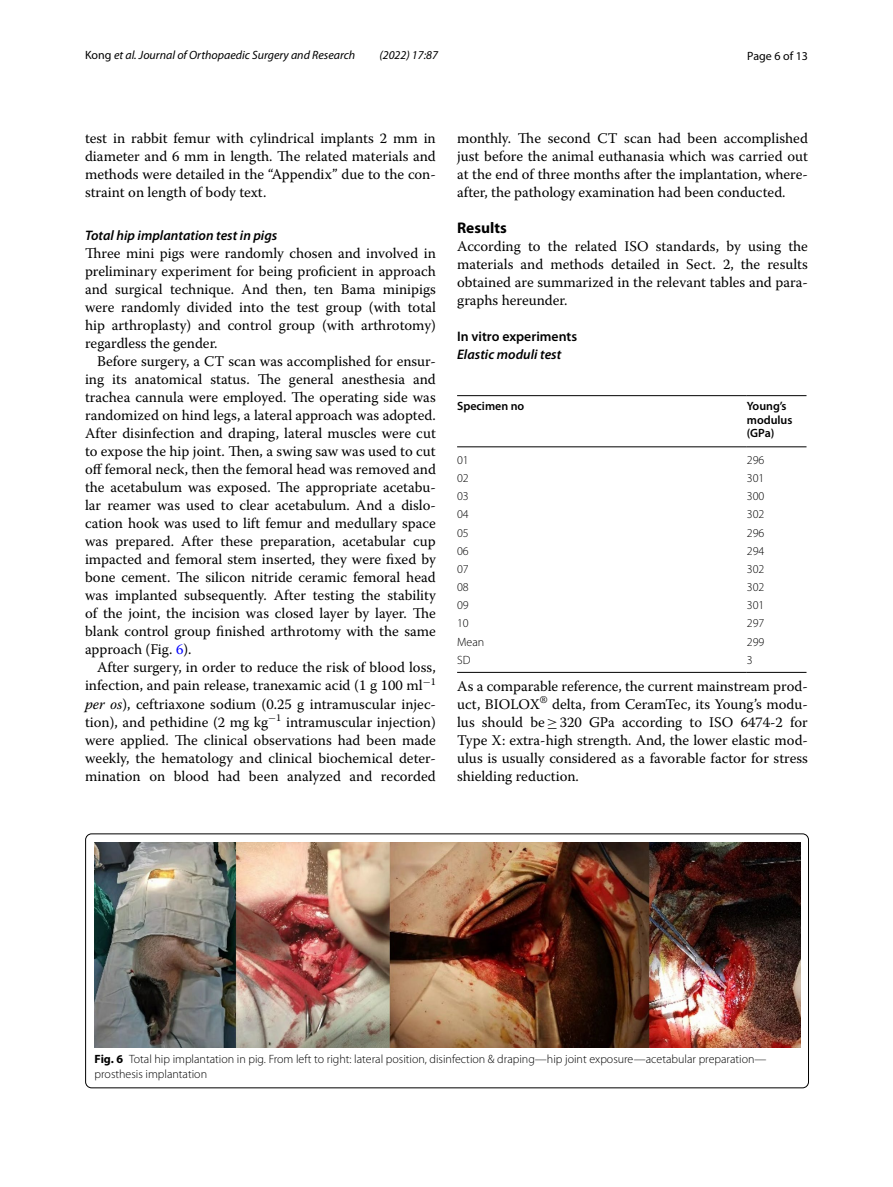
<style>
.page{position:relative;width:893px;height:1187px;background:#fff}
.page>*{position:absolute;margin:0;border:0;box-sizing:border-box;transform-origin:0 0}
.t1{font:700 15.45px "Myriad Pro";color:#000}
.t2{font:14.7px/18px "Warnock Pro";color:#000;text-align:justify}
.t3{font:italic 600 13.8px "Myriad Pro";color:#000}
.t4{font:600 13.8px "Myriad Pro";color:#000}
.t5{font:300 12px/15px "Myriad Pro";color:#000}
.t6{font:italic 12px "Myriad Pro";color:#000}
.t7{font:600 12px/13.5px "Myriad Pro";color:#000}
.t8{font:12px "Myriad Pro";color:#000}
.s1{font-style:normal}
.s2{color:#00f}
.s3{font-style:italic}
.s4{font-family:"MTSY"}
.s5{font-weight:700}
</style>
<div class="page">
<hr style="left:457px;top:395px;width:290px;height:1px;background:#000">
<hr style="left:457px;top:446px;width:290px;height:1px;background:#000">
<hr style="left:747px;top:395px;width:59px;height:1px;background:#000">
<hr style="left:747px;top:446px;width:59px;height:1px;background:#000">
<hr style="left:457px;top:672px;width:290px;height:1px;background:#000">
<hr style="left:747px;top:672px;width:59px;height:1px;background:#000">
<img style="left:94px;top:842px;width:706px;height:205px">
<div style="left:85px;top:833px;width:724px;height:254px;border:1px solid #000;border-radius:6px"></div>
<p class="t6" style="left:85px;top:48px;width:272px"><span class="s1">Kong</span> et al. Journal of Orthopaedic Surgery and Research</p>
<p class="t6" style="left:379px;top:48px;width:60px">(2022) 17:87</p>
<p class="t8" style="left:747px;top:48px;width:62px">Page 6 of 13</p>
<p class="t2" style="left:85px;top:128px;width:352px">test in rabbit femur with cylindrical implants 2 mm in diameter and 6 mm in length. The related materials and methods were detailed in the “Appendix” due to the con&shy;straint on length of body text.</p>
<p class="t3" style="left:85px;top:227px;width:194px">Total hip implantation test in pigs</p>
<p class="t2" style="left:85px;top:244px;width:352px">Three mini pigs were randomly chosen and involved in preliminary experiment for being proficient in approach and surgical technique. And then, ten Bama minipigs were randomly divided into the test group (with total hip arthroplasty) and control group (with arthrotomy) regardless the gender.</p>
<p class="t2" style="left:85px;top:352px;width:352px;text-indent:12px">Before surgery, a CT scan was accomplished for ensur&shy;ing its anatomical status. The general anesthesia and trachea cannula were employed. The operating side was randomized on hind legs, a lateral approach was adopted.<br>After disinfection and draping, lateral muscles were cut to expose the hip joint. Then, a swing saw was used to cut off femoral neck, then the femoral head was removed and the acetabulum was exposed. The appropriate acetabu&shy;lar reamer was used to clear acetabulum. And a dislo&shy;cation hook was used to lift femur and medullary space was prepared. After these preparation, acetabular cup impacted and femoral stem inserted, they were fixed by bone cement. The silicon nitride ceramic femoral head was implanted subsequently. After testing the stability of the joint, the incision was closed layer by layer. The blank control group finished arthrotomy with the same approach (Fig. <span class="s2">6</span>).</p>
<p class="t2" style="left:85px;top:658px;width:352px;text-indent:12px">After surgery, in order to reduce the risk of blood loss, infection, and pain release, tranexamic acid (1 g 100 ml<sup>−</sup><sup>1 </sup><span class="s3">per os</span>), ceftriaxone sodium (0.25 g intramuscular injec&shy;tion), and pethidine (2 mg kg<sup>−</sup><sup>1</sup> intramuscular injection) were applied. The clinical observations had been made weekly, the hematology and clinical biochemical deter&shy;mination on blood had been analyzed and recorded</p>
<p class="t2" style="left:457px;top:128px;width:352px">monthly. The second CT scan had been accomplished just before the animal euthanasia which was carried out at the end of three months after the implantation, where&shy;after, the pathology examination had been conducted.</p>
<p class="t1" style="left:457px;top:217px;width:51px">Results</p>
<p class="t2" style="left:457px;top:236px;width:352px">According to the related ISO standards, by using the materials and methods detailed in Sect. 2, the results obtained are summarized in the relevant tables and para&shy;graphs hereunder.</p>
<p class="t4" style="left:457px;top:327px;width:122px">In vitro experiments</p>
<p class="t3" style="left:457px;top:345px;width:106px">Elastic moduli test</p>
<p class="t7" style="left:457px;top:399px;width:69px">Specimen no</p>
<p class="t7" style="left:747px;top:399px;width:47px">Young’s modulus (GPa)</p>
<p class="t5" style="left:457px;top:452px;width:13px">01</p>
<p class="t5" style="left:747px;top:452px;width:19px">296</p>
<p class="t5" style="left:457px;top:471px;width:13px">02</p>
<p class="t5" style="left:747px;top:471px;width:19px">301</p>
<p class="t5" style="left:457px;top:489px;width:13px">03</p>
<p class="t5" style="left:747px;top:489px;width:19px">300</p>
<p class="t5" style="left:457px;top:507px;width:13px">04</p>
<p class="t5" style="left:747px;top:507px;width:19px">302</p>
<p class="t5" style="left:457px;top:525px;width:13px">05</p>
<p class="t5" style="left:747px;top:525px;width:19px">296</p>
<p class="t5" style="left:457px;top:543px;width:13px">06</p>
<p class="t5" style="left:747px;top:543px;width:19px">294</p>
<p class="t5" style="left:457px;top:561px;width:13px">07</p>
<p class="t5" style="left:747px;top:561px;width:19px">302</p>
<p class="t5" style="left:457px;top:579px;width:13px">08</p>
<p class="t5" style="left:747px;top:579px;width:19px">302</p>
<p class="t5" style="left:457px;top:598px;width:13px">09</p>
<p class="t5" style="left:747px;top:598px;width:19px">301</p>
<p class="t5" style="left:457px;top:616px;width:13px">10</p>
<p class="t5" style="left:747px;top:616px;width:19px">297</p>
<p class="t5" style="left:457px;top:634px;width:29px">Mean</p>
<p class="t5" style="left:747px;top:634px;width:19px">299</p>
<p class="t5" style="left:457px;top:652px;width:15px">SD</p>
<p class="t5" style="left:747px;top:652px;width:7px">3</p>
<p class="t2" style="left:457px;top:676px;width:352px">As a comparable reference, the current mainstream prod&shy;uct, BIOLOX<sup>®</sup> delta, from CeramTec, its Young’s modu&shy;lus should be<span class="s4">≥</span>320 GPa according to ISO 6474-2 for Type X: extra-high strength. And, the lower elastic mod&shy;ulus is usually considered as a favorable factor for stress shielding reduction.</p>
<p class="t5" style="left:95px;top:1051px;width:673px"><span class="s5">Fig. 6</span> Total hip implantation in pig. From left to right: lateral position, disinfection &amp; draping—hip joint exposure—acetabular preparation— prosthesis implantation</p>
</div>
